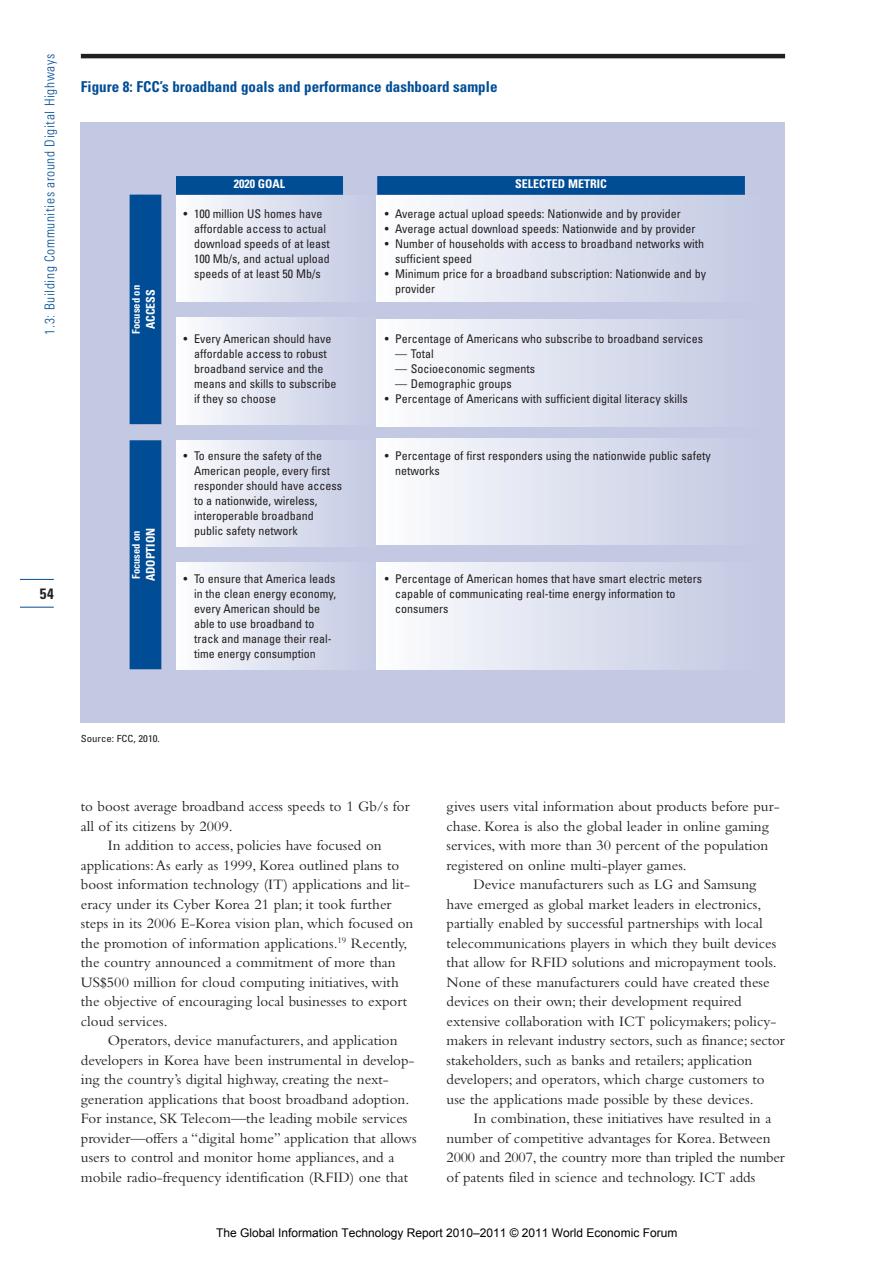
<style>
.page{position:relative;width:893px;height:1263px;background:#fff}
.page>*{position:absolute;margin:0;border:0;box-sizing:border-box;transform-origin:0 0}
.t1{font:15px "Bembo";color:#231f20}
.t2{font:700 condensed 15px "Univers";color:#014d95}
.t3{font:700 condensed 15px "Univers";color:#231f20}
.t4{font:300 condensed 13.5px "Univers";letter-spacing:.045em;color:#014d95}
.t5{font:condensed 12px/15px "Univers";color:#231f20}
.t6{font:12px "Arial";color:#000}
.t7{font:700 condensed 12px "Univers";color:#fff}
.t8{font:700 condensed 10.5px "Univers";color:#fff}
.t9{font:condensed 9.75px "Univers";color:#231f20;scale:1.1 1}
</style>
<div class="page">
<hr style="left:81px;top:54px;width:704px;height:4px;background:#231f20">
<hr style="left:20px;top:579px;width:34px;height:1px;background:#014d95">
<hr style="left:20px;top:607px;width:34px;height:1px;background:#014d95">
<div style="left:81px;top:122px;width:704px;height:601px;background:#c3c9e2"></div>
<div style="left:176px;top:195px;width:199px;height:106px;background:linear-gradient(to right,#fcfdfe,#c2c9e2)"></div>
<div style="left:376px;top:195px;width:385px;height:106px;background:linear-gradient(to right,#fdfdfe,#c2c9e2)"></div>
<div style="left:176px;top:318px;width:199px;height:106px;background:linear-gradient(to right,#fcfdfe,#c2c9e2)"></div>
<div style="left:376px;top:320px;width:385px;height:106px;background:linear-gradient(to right,#fdfdfe,#c2c9e2)"></div>
<div style="left:176px;top:440px;width:199px;height:107px;background:linear-gradient(to right,#fcfdfe,#c2c9e2)"></div>
<div style="left:376px;top:438px;width:385px;height:106px;background:linear-gradient(to right,#fdfdfe,#c2c9e2)"></div>
<div style="left:176px;top:563px;width:199px;height:106px;background:linear-gradient(to right,#fcfdfe,#c2c9e2)"></div>
<div style="left:376px;top:563px;width:385px;height:106px;background:linear-gradient(to right,#fdfdfe,#c2c9e2)"></div>
<div style="left:176px;top:176px;width:167px;height:19px;background:#014d95"></div>
<div style="left:377px;top:176px;width:368px;height:19px;background:#014d95"></div>
<div style="left:130px;top:195px;width:13px;height:229px;background:#014d95"></div>
<div style="left:143px;top:195px;width:18px;height:229px;background:#014d95"></div>
<div style="left:130px;top:440px;width:13px;height:229px;background:#014d95"></div>
<div style="left:143px;top:440px;width:18px;height:229px;background:#014d95"></div>
<p class="t4" style="left:45px;top:334px;width:282px;rotate:-90deg">1.3: Building Communities around Digital Highways</p>
<p class="t3" style="left:40px;top:588px;width:15px">54</p>
<p class="t2" style="left:81px;top:81px;width:418px">Figure 8: FCC’s broadband goals and performance dashboard sample</p>
<p class="t8" style="left:132px;top:334px;width:50px;rotate:-90deg">Focused on</p>
<p class="t7" style="left:146px;top:329px;width:42px;rotate:-90deg">ACCESS</p>
<p class="t8" style="left:132px;top:579px;width:50px;rotate:-90deg">Focused on</p>
<p class="t7" style="left:146px;top:581px;width:55px;rotate:-90deg">ADOPTION</p>
<p class="t7" style="left:234px;top:180px;width:53px">2020 GOAL</p>
<p class="t5" style="left:194px;top:207px;width:137px;text-indent:-10px">• 100 million US homes have affordable access to actual download speeds of at least<br>100 Mb/s, and actual upload speeds of at least 50 Mb/s</p>
<p class="t5" style="left:194px;top:332px;width:144px;text-indent:-10px">• Every American should have affordable access to robust broadband service and the means and skills to subscribe if they so choose</p>
<p class="t5" style="left:194px;top:449px;width:150px;text-indent:-10px">• To ensure the safety of the<br>American people, every first responder should have access to a nationwide, wireless, interoperable broadband public safety network</p>
<p class="t5" style="left:194px;top:572px;width:143px;text-indent:-10px">• To ensure that America leads in the clean energy economy, every American should be able to use broadband to track and manage their real&shy;time energy consumption</p>
<p class="t7" style="left:515px;top:180px;width:93px">SELECTED METRIC</p>
<p class="t5" style="left:385px;top:207px;width:297px">• Average actual upload speeds: Nationwide and by provider</p>
<p class="t5" style="left:385px;top:222px;width:312px">• Average actual download speeds: Nationwide and by provider</p>
<p class="t5" style="left:395px;top:237px;width:310px;text-indent:-10px">• Number of households with access to broadband networks with sufficient speed</p>
<p class="t5" style="left:395px;top:267px;width:312px;text-indent:-10px">• Minimum price for a broadband subscription: Nationwide and by provider</p>
<p class="t5" style="left:385px;top:332px;width:320px">• Percentage of Americans who subscribe to broadband services</p>
<p class="t5" style="left:395px;top:347px;width:40px">— Total</p>
<p class="t5" style="left:395px;top:362px;width:141px">— Socioeconomic segments</p>
<p class="t5" style="left:395px;top:377px;width:118px">— Demographic groups</p>
<p class="t5" style="left:385px;top:392px;width:304px">• Percentage of Americans with sufficient digital literacy skills</p>
<p class="t5" style="left:395px;top:449px;width:317px;text-indent:-10px">• Percentage of first responders using the nationwide public safety networks</p>
<p class="t5" style="left:395px;top:572px;width:308px;text-indent:-10px">• Percentage of American homes that have smart electric meters capable of communicating real-time energy information to consumers</p>
<p class="t9" style="left:81px;top:734px;width:73px">Source: FCC, 2010.</p>
<p class="t1" style="left:81px;top:801px;width:330px">to boost average broadband access speeds to 1 Gb/s for</p>
<p class="t1" style="left:81px;top:820px;width:153px">all of its citizens by 2009.</p>
<p class="t1" style="left:108px;top:840px;width:275px">In addition to access, policies have focused on</p>
<p class="t1" style="left:81px;top:859px;width:320px">applications: As early as 1999, Korea outlined plans to</p>
<p class="t1" style="left:81px;top:879px;width:331px">boost information technology (IT) applications and lit-</p>
<p class="t1" style="left:81px;top:898px;width:312px">eracy under its Cyber Korea 21 plan; it took further</p>
<p class="t1" style="left:81px;top:918px;width:334px">steps in its 2006 E-Korea vision plan, which focused on</p>
<p class="t1" style="left:81px;top:937px;width:328px">the promotion of information applications.<sup>19</sup> Recently,</p>
<p class="t1" style="left:81px;top:957px;width:316px">the country announced a commitment of more than</p>
<p class="t1" style="left:81px;top:976px;width:319px">US$500 million for cloud computing initiatives, with</p>
<p class="t1" style="left:81px;top:996px;width:328px">the objective of encouraging local businesses to export</p>
<p class="t1" style="left:81px;top:1015px;width:88px">cloud services.</p>
<p class="t1" style="left:108px;top:1035px;width:291px">Operators, device manufacturers, and application</p>
<p class="t1" style="left:81px;top:1054px;width:335px">developers in Korea have been instrumental in develop-</p>
<p class="t1" style="left:81px;top:1074px;width:309px">ing the country’s digital highway, creating the next-</p>
<p class="t1" style="left:81px;top:1093px;width:330px">generation applications that boost broadband adoption.</p>
<p class="t1" style="left:81px;top:1113px;width:328px">For instance, SK Telecom—the leading mobile services</p>
<p class="t1" style="left:81px;top:1132px;width:337px">provider—offers a “digital home” application that allows</p>
<p class="t1" style="left:81px;top:1152px;width:315px">users to control and monitor home appliances, and a</p>
<p class="t1" style="left:81px;top:1171px;width:329px">mobile radio-frequency identification (RFID) one that</p>
<p class="t1" style="left:446px;top:801px;width:335px">gives users vital information about products before pur-</p>
<p class="t1" style="left:446px;top:820px;width:324px">chase. Korea is also the global leader in online gaming</p>
<p class="t1" style="left:446px;top:840px;width:323px">services, with more than 30 percent of the population</p>
<p class="t1" style="left:446px;top:859px;width:242px">registered on online multi-player games.</p>
<p class="t1" style="left:473px;top:879px;width:284px">Device manufacturers such as LG and Samsung</p>
<p class="t1" style="left:446px;top:898px;width:316px">have emerged as global market leaders in electronics,</p>
<p class="t1" style="left:446px;top:918px;width:318px">partially enabled by successful partnerships with local</p>
<p class="t1" style="left:446px;top:937px;width:331px">telecommunications players in which they built devices</p>
<p class="t1" style="left:446px;top:957px;width:332px">that allow for RFID solutions and micropayment tools.</p>
<p class="t1" style="left:446px;top:976px;width:325px">None of these manufacturers could have created these</p>
<p class="t1" style="left:446px;top:996px;width:297px">devices on their own; their development required</p>
<p class="t1" style="left:446px;top:1015px;width:331px">extensive collaboration with ICT policymakers; policy-</p>
<p class="t1" style="left:446px;top:1035px;width:340px">makers in relevant industry sectors, such as finance; sector</p>
<p class="t1" style="left:446px;top:1054px;width:307px">stakeholders, such as banks and retailers; application</p>
<p class="t1" style="left:446px;top:1074px;width:319px">developers; and operators, which charge customers to</p>
<p class="t1" style="left:446px;top:1093px;width:308px">use the applications made possible by these devices.</p>
<p class="t1" style="left:473px;top:1113px;width:299px">In combination, these initiatives have resulted in a</p>
<p class="t1" style="left:446px;top:1132px;width:325px">number of competitive advantages for Korea. Between</p>
<p class="t1" style="left:446px;top:1152px;width:340px">2000 and 2007, the country more than tripled the number</p>
<p class="t1" style="left:446px;top:1171px;width:310px">of patents filed in science and technology. ICT adds</p>
<p class="t6" style="left:216px;top:1225px;width:463px">The Global Information Technology Report 2010–2011 © 2011 World Economic Forum</p>
</div>
